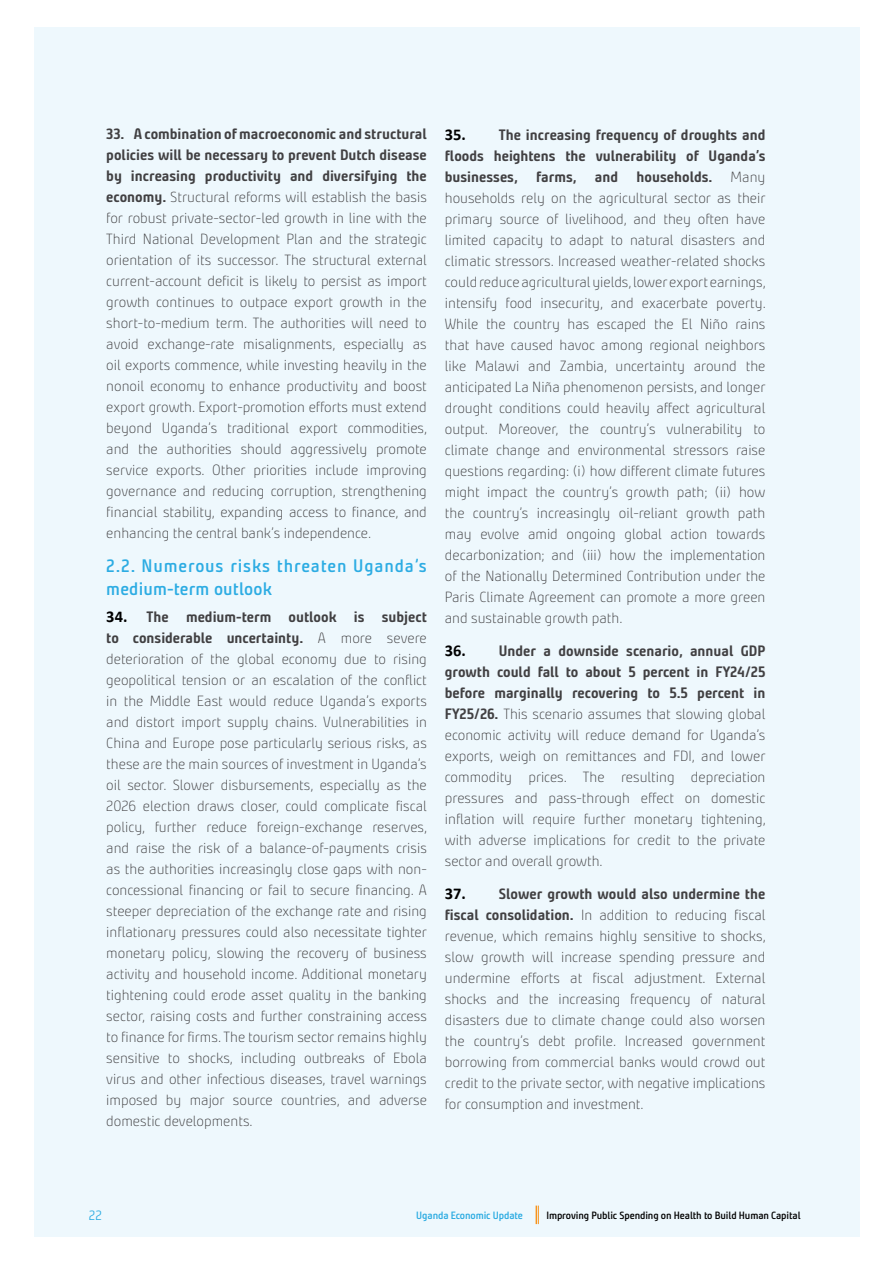
<style>
.page{position:relative;width:893px;height:1263px;background:#fff}
.page>*{position:absolute;margin:0;border:0;box-sizing:border-box;transform-origin:0 0}
.Body_Text{font:600 18px/22.5px "Bunday Clean";letter-spacing:.05em;color:#2cace3}
.List_Paragraph{font:300 15px/21px "Bunday Clean";color:#414042;text-align:justify}
.t1{font:300 13.5px "Bunday Clean";color:#28aae1}
.t2{font:600 10.5px "Bunday Clean";letter-spacing:-.01em;color:#000}
.t3{font:600 10.5px "Bunday Clean";letter-spacing:-.01em;color:#28aae1}
.s1{font-weight:700}
.s2{font-family:"Calibri";font-weight:700;font-size:16.5px;color:#000}
</style>
<div class="page">
<div style="left:34px;top:27px;width:825px;height:1209px;background:#eef8fd"></div>
<svg style="left:536px;top:1205px;width:3px;height:19px"></svg>
<p class="List_Paragraph" style="left:106px;top:123px;width:322px"><span class="s1">33. A combination of macroeconomic and structural policies will be necessary to prevent Dutch disease by increasing productivity and diversifying the economy.</span> Structural reforms will establish the basis for robust private-sector-led growth in line with the Third National Development Plan and the strategic orientation of its successor. The structural external current-account deficit is likely to persist as import growth continues to outpace export growth in the short-to-medium term. The authorities will need to avoid exchange-rate misalignments, especially as oil exports commence, while investing heavily in the nonoil economy to enhance productivity and boost export growth. Export-promotion efforts must extend beyond Uganda’s traditional export commodities, and the authorities should aggressively promote service exports. Other priorities include improving governance and reducing corruption, strengthening financial stability, expanding access to finance, and enhancing the central bank’s independence.</p>
<p class="Body_Text" style="left:106px;top:555px;width:322px">2.2. Numerous risks threaten Uganda’s medium-term outlook</p>
<p class="List_Paragraph" style="left:106px;top:607px;width:322px"><span class="s2">34.</span> <span class="s1">The medium-term outlook is subject to considerable uncertainty.</span> A more severe deterioration of the global economy due to rising geopolitical tension or an escalation of the conflict in the Middle East would reduce Uganda’s exports and distort import supply chains. Vulnerabilities in China and Europe pose particularly serious risks, as these are the main sources of investment in Uganda’s oil sector. Slower disbursements, especially as the 2026 election draws closer, could complicate fiscal policy, further reduce foreign-exchange reserves, and raise the risk of a balance-of-payments crisis as the authorities increasingly close gaps with non&shy;concessional financing or fail to secure financing. A steeper depreciation of the exchange rate and rising inflationary pressures could also necessitate tighter monetary policy, slowing the recovery of business activity and household income. Additional monetary tightening could erode asset quality in the banking sector, raising costs and further constraining access to finance for firms. The tourism sector remains highly sensitive to shocks, including outbreaks of Ebola virus and other infectious diseases, travel warnings imposed by major source countries, and adverse domestic developments.</p>
<p class="List_Paragraph" style="left:445px;top:124px;width:322px"><span class="s2">35.</span> <span class="s1">The increasing frequency of droughts and floods heightens the vulnerability of Uganda’s businesses, farms, and households.</span> Many households rely on the agricultural sector as their primary source of livelihood, and they often have limited capacity to adapt to natural disasters and climatic stressors. Increased weather-related shocks could reduce agricultural yields, lower export earnings, intensify food insecurity, and exacerbate poverty.<br>While the country has escaped the El Niño rains that have caused havoc among regional neighbors like Malawi and Zambia, uncertainty around the anticipated La Niña phenomenon persists, and longer drought conditions could heavily affect agricultural output. Moreover, the country’s vulnerability to climate change and environmental stressors raise questions regarding: (i) how different climate futures might impact the country’s growth path; (ii) how the country’s increasingly oil-reliant growth path may evolve amid ongoing global action towards decarbonization; and (iii) how the implementation of the Nationally Determined Contribution under the Paris Climate Agreement can promote a more green and sustainable growth path.</p>
<p class="List_Paragraph" style="left:445px;top:640px;width:322px"><span class="s2">36.</span> <span class="s1">Under a downside scenario, annual GDP growth could fall to about 5 percent in FY24/25 before marginally recovering to 5.5 percent in FY25/26.</span> This scenario assumes that slowing global economic activity will reduce demand for Uganda’s exports, weigh on remittances and FDI, and lower commodity prices. The resulting depreciation pressures and pass-through effect on domestic inflation will require further monetary tightening, with adverse implications for credit to the private sector and overall growth.</p>
<p class="List_Paragraph" style="left:445px;top:883px;width:322px"><span class="s2">37.</span> <span class="s1">Slower growth would also undermine the fiscal consolidation.</span> In addition to reducing fiscal revenue, which remains highly sensitive to shocks, slow growth will increase spending pressure and undermine efforts at fiscal adjustment. External shocks and the increasing frequency of natural disasters due to climate change could also worsen the country’s debt profile. Increased government borrowing from commercial banks would crowd out credit to the private sector, with negative implications for consumption and investment.</p>
<p class="t1" style="left:89px;top:1207px;width:15px">22</p>
<p class="t3" style="left:416px;top:1208px;width:108px">Uganda Economic Update</p>
<p class="t2" style="left:546px;top:1208px;width:256px">Improving Public Spending on Health to Build Human Capital</p>
</div>
